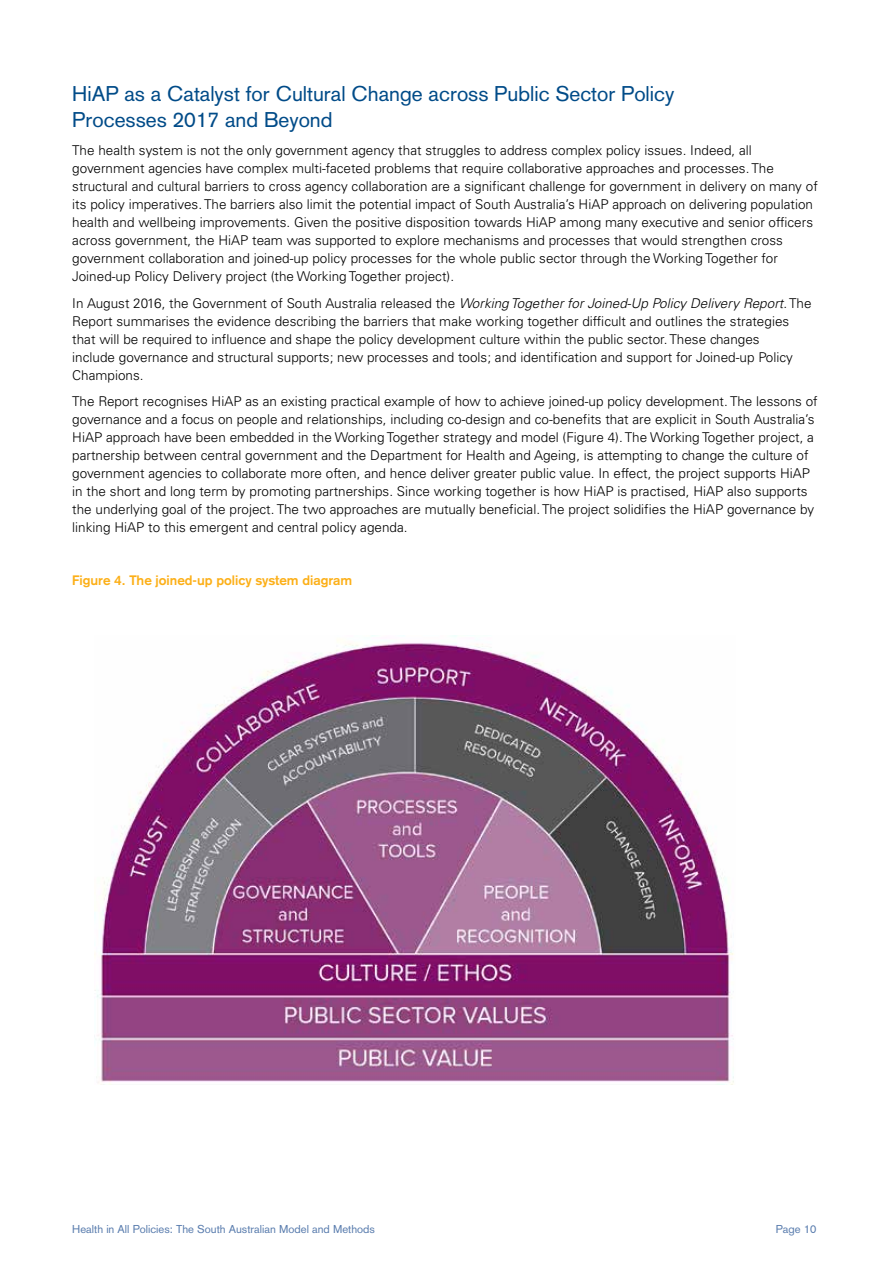
<style>
.page{position:relative;width:893px;height:1263px;background:#fff}
.page>*{position:absolute;margin:0;border:0;box-sizing:border-box;transform-origin:0 0}
.t1{font:21px/25.5px "Akzidenz Grotesk";color:#004b88}
.t2{font:300 13.5px/18px "Univers";color:#000}
.t3{font:700 13.5px "Akzidenz Grotesk";color:#fcaf17}
.t4{font:11.25px "Akzidenz Grotesk";color:#5a7dae}
.s1{font-style:italic}
</style>
<div class="page">
<img style="left:95px;top:636px;width:639px;height:448px">
<h1 class="t1" style="left:72px;top:81px;width:604px">HiAP as a Catalyst for Cultural Change across Public Sector Policy<br>Processes 2017 and Beyond</h1>
<p class="t2" style="left:72px;top:141px;width:747px">The health system is not the only government agency that struggles to address complex policy issues. Indeed, all government agencies have complex multi-faceted problems that require collaborative approaches and processes. The structural and cultural barriers to cross agency collaboration are a significant challenge for government in delivery on many of its policy imperatives. The barriers also limit the potential impact of South Australia’s HiAP approach on delivering population health and wellbeing improvements. Given the positive disposition towards HiAP among many executive and senior officers across government, the HiAP team was supported to explore mechanisms and processes that would strengthen cross government collaboration and joined-up policy processes for the whole public sector through the Working Together for Joined-up Policy Delivery project (the Working Together project).</p>
<p class="t2" style="left:72px;top:294px;width:741px">In August 2016, the Government of South Australia released the <span class="s1">Working Together for Joined-Up Policy Delivery Report</span>. The Report summarises the evidence describing the barriers that make working together difficult and outlines the strategies that will be required to influence and shape the policy development culture within the public sector. These changes<br>include governance and structural supports; new processes and tools; and identification and support for Joined-up Policy Champions.</p>
<p class="t2" style="left:72px;top:392px;width:747px">The Report recognises HiAP as an existing practical example of how to achieve joined-up policy development. The lessons of governance and a focus on people and relationships, including co-design and co-benefits that are explicit in South Australia’s HiAP approach have been embedded in the Working Together strategy and model (Figure 4). The Working Together project, a partnership between central government and the Department for Health and Ageing, is attempting to change the culture of government agencies to collaborate more often, and hence deliver greater public value. In effect, the project supports HiAP in the short and long term by promoting partnerships. Since working together is how HiAP is practised, HiAP also supports the underlying goal of the project. The two approaches are mutually beneficial. The project solidifies the HiAP governance by linking HiAP to this emergent and central policy agenda.</p>
<p class="t3" style="left:72px;top:572px;width:281px">Figure 4. The joined-up policy system diagram</p>
<p class="t4" style="left:72px;top:1223px;width:304px">Health in All Policies: The South Australian Model and Methods</p>
<p class="t4" style="left:776px;top:1223px;width:42px">Page 10</p>
</div>
